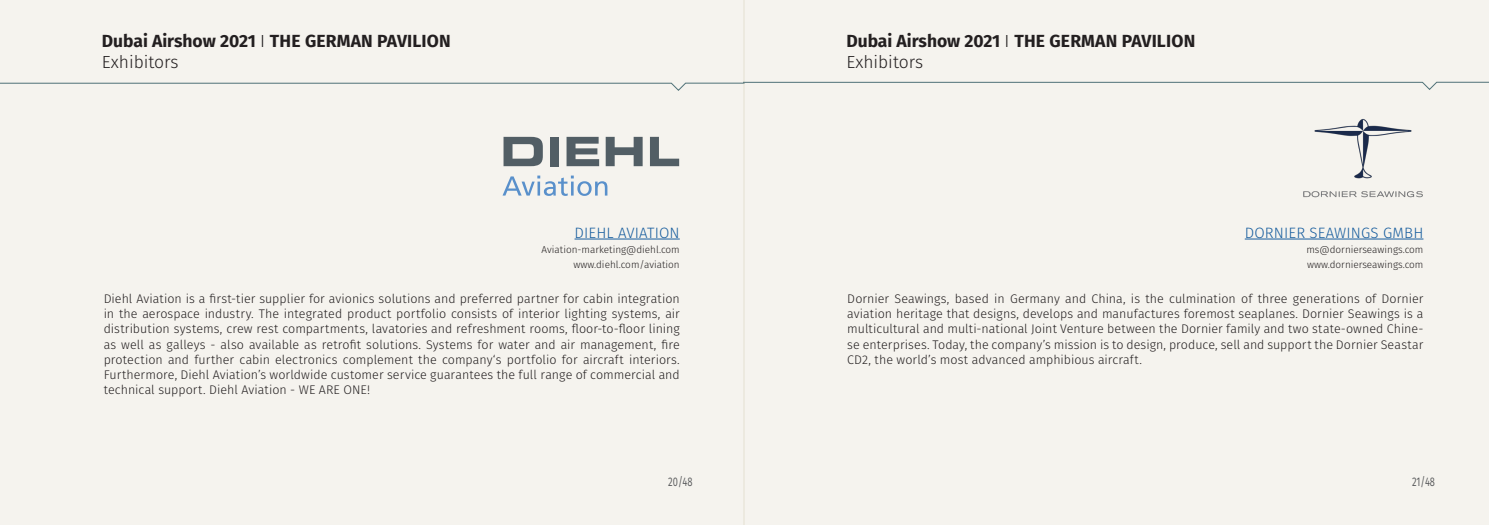
<style>
.page{position:relative;width:1489px;height:525px;background:#fff}
.page>*{position:absolute;margin:0;border:0;box-sizing:border-box;transform-origin:0 0}
.t1{font:700 17.5px "Fira Sans";color:#231f20}
.t2{font:300 17.5px "Fira Sans";color:#231f20}
.t3{font:300 15px "Fira Sans";letter-spacing:.01em;color:#175d9e}
.t4{font:300 12.5px/15px "Fira Sans";color:#231f20;text-align:justify}
.t5{font:12.5px "Fira Sans";color:#57585a;scale:.75 1}
.t6{font:300 10px "Fira Sans";color:#231f20}
.s1{font-weight:300}
</style>
<div class="page">
<div style="left:0;top:0;width:744px;height:524px;background:#f5f3ee"></div>
<div style="left:743px;top:0;width:745px;height:524px;background:#f5f3ee"></div>
<svg style="left:0;top:81px;width:1488px;height:11px"></svg>
<hr style="left:574px;top:238px;width:105px;height:1px;background:#175d9e">
<svg style="left:503px;top:137px;width:40px;height:29px"></svg>
<div style="left:549px;top:137px;width:9px;height:29px;background:#525e65"></div>
<svg style="left:566px;top:137px;width:33px;height:29px"></svg>
<svg style="left:605px;top:137px;width:37px;height:29px"></svg>
<svg style="left:650px;top:137px;width:29px;height:29px"></svg>
<svg style="left:502px;top:175px;width:105px;height:21px"></svg>
<hr style="left:1244px;top:238px;width:179px;height:1px;background:#175d9e">
<img style="left:1303px;top:119px;width:120px;height:79px">
<p class="t1" style="left:102px;top:27px;width:350px">Dubai Airshow 2021 <span class="s1">I</span> THE GERMAN PAVILION</p>
<p class="t2" style="left:102px;top:50px;width:78px">Exhibitors</p>
<p class="t3" style="left:574px;top:221px;width:107px">DIEHL AVIATION</p>
<p class="t6" style="left:541px;top:242px;width:140px">Aviation-marketing@diehl.com</p>
<p class="t6" style="left:573px;top:257px;width:108px">www.diehl.com/aviation</p>
<p class="t4" style="left:104px;top:291px;width:577px">Diehl Aviation is a first-tier supplier for avionics solutions and preferred partner for cabin integration in the aerospace industry. The integrated product portfolio consists of interior lighting systems, air distribution systems, crew rest compartments, lavatories and refreshment rooms, floor-to-floor lining as well as galleys - also available as retrofit solutions. Systems for water and air management, fire protection and further cabin electronics complement the company‘s portfolio for aircraft interiors.<br>Furthermore, Diehl Aviation’s worldwide customer service guarantees the full range of commercial and technical support. Diehl Aviation - WE ARE ONE!</p>
<p class="t1" style="left:846px;top:27px;width:350px">Dubai Airshow 2021 <span class="s1">I</span> THE GERMAN PAVILION</p>
<p class="t2" style="left:846px;top:50px;width:78px">Exhibitors</p>
<p class="t3" style="left:1244px;top:221px;width:180px">DORNIER SEAWINGS GMBH</p>
<p class="t6" style="left:1306px;top:242px;width:118px">ms@dornierseawings.com</p>
<p class="t6" style="left:1306px;top:257px;width:118px">www.dornierseawings.com</p>
<p class="t4" style="left:847px;top:291px;width:577px">Dornier Seawings, based in Germany and China, is the culmination of three generations of Dornier aviation heritage that designs, develops and manufactures foremost seaplanes. Dornier Seawings is a multicultural and multi-national Joint Venture between the Dornier family and two state-owned Chine&shy;se enterprises. Today, the company’s mission is to design, produce, sell and support the Dornier Seastar CD2, the world’s most advanced amphibious aircraft.</p>
<p class="t5" style="left:668px;top:472px;width:34px">20/48</p>
<p class="t5" style="left:1411px;top:472px;width:32px">21/48</p>
</div>
